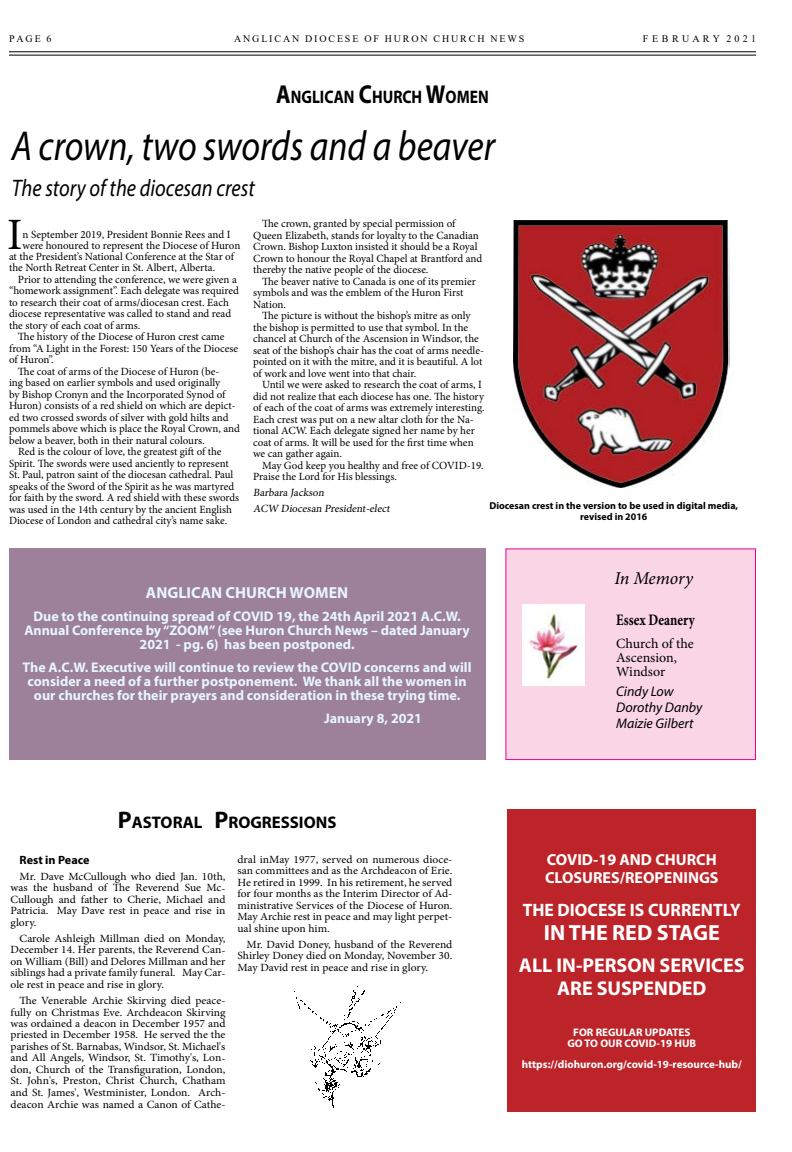
<style>
.page{position:relative;width:792px;height:1152px;background:#fff}
.page>*{position:absolute;margin:0;border:0;box-sizing:border-box;transform-origin:0 0}
.t1{font:44.8px "Minion Pro";color:#000}
.t2{font:italic 42px "Myriad Pro";color:#000;scale:.85 1}
.t3{font:italic 24px "Myriad Pro";color:#000;scale:.85 1}
.t4{font:700 22px "Myriad Pro";color:#fff}
.t5{font:700 20px/23px "Myriad Pro";color:#fff;text-align:center}
.t6{font:700 18.2px "Myriad Pro";color:#000;scale:.85 1}
.t7{font:700 18px "Myriad Pro";color:#fff}
.t8{font:italic 18px "Minion Pro";letter-spacing:-.01em;color:#000}
.t9{font:700 16.8px "Myriad Pro";color:#000}
.t10{font:700 16px/18px "Myriad Pro";color:#fff}
.t11{font:700 16px "Myriad Pro";color:#e7f6fd}
.t12{font:700 16px "Minion Pro";color:#000;scale:.81 1}
.t13{font:700 14px/14px "Myriad Pro";color:#e7f6fd;text-align:center}
.t14{font:italic 14px/16px "Myriad Pro";color:#000}
.t15{font:14px/14px "Minion Pro";color:#000}
.t16{font:700 12px "Myriad Pro";color:#000}
.t17{font:11px/11.5px "Minion Pro";color:#000}
.t18{font:11px/11.5px "Minion Pro";color:#000;text-align:justify;scale:1.05 1}
.t19{font:700 11px/11.5px "Myriad Pro";color:#fff;text-align:center}
.t20{font:700 10px/11px "Myriad Pro";color:#000;text-align:center}
.t21{font:10px "Times New Roman";letter-spacing:.185em;color:#000}
.s1{font-size:26px}
.s2{font-size:24px}
</style>
<div class="page">
<hr style="left:9px;top:51px;width:747px;height:1px;background:#000">
<hr style="left:9px;top:55px;width:747px;height:1px;background:#000">
<div style="left:9px;top:548px;width:476px;height:212px;background:#9d809a"></div>
<img style="left:513px;top:221px;width:216px;height:267px">
<div style="left:505px;top:548px;width:251px;height:212px;background:#fad5e6;border:1px solid #ec008c"></div>
<img style="left:523px;top:605px;width:62px;height:81px">
<div style="left:508px;top:809px;width:248px;height:303px;background:#bd2429"></div>
<img style="left:294px;top:986px;width:107px;height:122px">
<p class="t21" style="left:9px;top:32px;width:44px">PAGE 6</p>
<p class="t21" style="left:234px;top:32px;width:292px">ANGLICAN DIOCESE OF HURON CHURCH NEWS</p>
<p class="t21" style="left:643px;top:32px;width:115px">F E B R U A R Y 2 0 2 1</p>
<h3 class="t6" style="left:276px;top:85px;width:251px"><span class="s1">A</span>NGLICAN <span class="s1">C</span>HURCH <span class="s1">W</span>OMEN</h3>
<h2 class="t2" style="left:12px;top:120px;width:570px">A crown, two swords and a beaver</h2>
<h3 class="t3" style="left:12px;top:173px;width:287px">The story of the diocesan crest</h3>
<h1 class="t1" style="left:7px;top:205px;width:17px">I</h1>
<p class="t17" style="left:23px;top:229px;width:209px">n September 2019, President Bonnie Rees and I</p>
<p class="t17" style="left:23px;top:240px;width:219px">were honoured to represent the Diocese of Huron</p>
<p class="t17" style="left:9px;top:251px;width:227px">at the President’s National Conference at the Star of</p>
<p class="t17" style="left:9px;top:262px;width:208px">the North Retreat Center in St. Albert, Alberta.</p>
<p class="t17" style="left:18px;top:274px;width:220px">Prior to attending the conference, we were given a</p>
<p class="t17" style="left:9px;top:285px;width:232px">“homework assignment”. Each delegate was required</p>
<p class="t17" style="left:9px;top:297px;width:221px">to research their coat of arms/diocesan crest. Each</p>
<p class="t17" style="left:9px;top:308px;width:224px">diocese representative was called to stand and read</p>
<p class="t17" style="left:9px;top:320px;width:133px">the story of each coat of arms.</p>
<p class="t17" style="left:18px;top:331px;width:208px">The history of the Diocese of Huron crest came</p>
<p class="t17" style="left:9px;top:343px;width:231px">from “A Light in the Forest: 150 Years of the Diocese</p>
<p class="t17" style="left:9px;top:354px;width:46px">of Huron”.</p>
<p class="t17" style="left:18px;top:366px;width:203px">The coat of arms of the Diocese of Huron (be-</p>
<p class="t17" style="left:9px;top:377px;width:213px">ing based on earlier symbols and used originally</p>
<p class="t17" style="left:9px;top:389px;width:218px">by Bishop Cronyn and the Incorporated Synod of</p>
<p class="t17" style="left:9px;top:400px;width:228px">Huron) consists of a red shield on which are depict-</p>
<p class="t17" style="left:9px;top:412px;width:221px">ed two crossed swords of silver with gold hilts and</p>
<p class="t17" style="left:9px;top:423px;width:232px">pommels above which is place the Royal Crown, and</p>
<p class="t17" style="left:9px;top:435px;width:197px">below a beaver, both in their natural colours.</p>
<p class="t17" style="left:18px;top:446px;width:205px">Red is the colour of love, the greatest gift of the</p>
<p class="t17" style="left:9px;top:458px;width:221px">Spirit. The swords were used anciently to represent</p>
<p class="t17" style="left:9px;top:469px;width:226px">St. Paul, patron saint of the diocesan cathedral. Paul</p>
<p class="t17" style="left:9px;top:481px;width:227px">speaks of the Sword of the Spirit as he was martyred</p>
<p class="t17" style="left:9px;top:492px;width:232px">for faith by the sword. A red shield with these swords</p>
<p class="t17" style="left:9px;top:504px;width:224px">was used in the 14th century by the ancient English</p>
<p class="t17" style="left:9px;top:515px;width:220px">Diocese of London and cathedral city’s name sake.</p>
<p class="t17" style="left:253px;top:218px;width:231px;text-indent:9px">The crown, granted by special permission of Queen Elizabeth, stands for loyalty to the Canadian Crown. Bishop Luxton insisted it should be a Royal Crown to honour the Royal Chapel at Brantford and thereby the native people of the diocese.</p>
<p class="t17" style="left:253px;top:276px;width:224px;text-indent:9px">The beaver native to Canada is one of its premier symbols and was the emblem of the Huron First<br>Nation.</p>
<p class="t17" style="left:253px;top:310px;width:232px;text-indent:9px">The picture is without the bishop’s mitre as only the bishop is permitted to use that symbol. In the chancel at Church of the Ascension in Windsor, the seat of the bishop’s chair has the coat of arms needle&shy;pointed on it with the mitre, and it is beautiful. A lot of work and love went into that chair.</p>
<p class="t17" style="left:253px;top:379px;width:233px;text-indent:9px">Until we were asked to research the coat of arms, I did not realize that each diocese has one. The history of each of the coat of arms was extremely interesting.<br>Each crest was put on a new altar cloth for the Na&shy;tional ACW. Each delegate signed her name by her coat of arms. It will be used for the first time when we can gather again.</p>
<p class="t17" style="left:253px;top:460px;width:232px;text-indent:9px">May God keep you healthy and free of COVID-19.<br>Praise the Lord for His blessings.</p>
<p class="t17" style="left:253px;top:485px;width:140px;line-height:16px">Barbara Jackson<br>ACW Diocesan President-elect</p>
<p class="t20" style="left:489px;top:500px;width:250px">Diocesan crest in the version to be used in digital media, revised in 2016</p>
<h3 class="t11" style="left:146px;top:582px;width:204px">ANGLICAN CHURCH WOMEN</h3>
<p class="t13" style="left:24px;top:609px;width:447px">Due to the continuing spread of COVID 19, the 24th April 2021 A.C.W.<br>Annual Conference by “ZOOM” (see Huron Church News – dated January<br>2021 - pg. 6) has been postponed.</p>
<p class="t13" style="left:23px;top:660px;width:451px">The A.C.W. Executive will continue to review the COVID concerns and will consider a need of a further postponement. We thank all the women in our churches for their prayers and consideration in these trying time.</p>
<p class="t13" style="left:324px;top:711px;width:99px">January 8, 2021</p>
<h3 class="t9" style="left:118px;top:811px;width:220px"><span class="s2">P</span>ASTORAL <span class="s2">P</span>ROGRESSIONS</h3>
<p class="t16" style="left:20px;top:852px;width:71px">Rest in Peace</p>
<p class="t18" style="left:11px;top:871px;width:206px;text-indent:9px">Mr. Dave McCullough who died Jan. 10th, was the husband of The Reverend Sue Mc-Cullough and father to Cherie, Michael and Patricia. May Dave rest in peace and rise in glory.</p>
<p class="t18" style="left:11px;top:933px;width:206px;text-indent:9px">Carole Ashleigh Millman died on Monday, December 14. Her parents, the Reverend Can&shy;on William (Bill) and Delores Millman and her siblings had a private family funeral. May Car&shy;ole rest in peace and rise in glory.</p>
<p class="t18" style="left:11px;top:995px;width:206px;text-indent:9px">The Venerable Archie Skirving died peace&shy;fully on Christmas Eve. Archdeacon Skirving was ordained a deacon in December 1957 and priested in December 1958. He served the the parishes of St. Barnabas, Windsor, St. Michael's and All Angels, Windsor, St. Timothy's, Lon&shy;don, Church of the Transfiguration, London, St. John's, Preston, Christ Church, Chatham and St. James', Westminister, London. Arch&shy;deacon Archie was named a Canon of Cathe-</p>
<p class="t18" style="left:237px;top:854px;width:206px">dral inMay 1977, served on numerous dioce&shy;san committees and as the Archdeacon of Erie.<br>He retired in 1999. In his retirement, he served for four months as the Interim Director of Ad&shy;ministrative Services of the Diocese of Huron.<br>May Archie rest in peace and may light perpet&shy;ual shine upon him.</p>
<p class="t18" style="left:237px;top:939px;width:206px;text-indent:9px">Mr. David Doney, husband of the Reverend Shirley Doney died on Monday, November 30.<br>May David rest in peace and rise in glory.</p>
<h3 class="t8" style="left:614px;top:566px;width:80px">In Memory</h3>
<h3 class="t12" style="left:616px;top:608px;width:99px">Essex Deanery</h3>
<p class="t15" style="left:616px;top:636px;width:79px">Church of the<br>Ascension,<br>Windsor</p>
<p class="t14" style="left:616px;top:683px;width:88px">Cindy Low<br>Dorothy Danby<br>Maizie Gilbert</p>
<h3 class="t10" style="left:545px;top:850px;width:175px">COVID-19 AND CHURCH<br>CLOSURES/REOPENINGS</h3>
<h3 class="t7" style="left:523px;top:898px;width:220px">THE DIOCESE IS CURRENTLY</h3>
<h3 class="t4" style="left:544px;top:918px;width:177px">IN THE RED STAGE</h3>
<h3 class="t5" style="left:519px;top:953px;width:227px">ALL IN-PERSON SERVICES<br>ARE SUSPENDED</h3>
<p class="t19" style="left:567px;top:1026px;width:130px">FOR REGULAR UPDATES<br>GO TO OUR COVID-19 HUB</p>
<p class="t19" style="left:522px;top:1058px;width:221px">https://diohuron.org/covid-19-resource-hub/</p>
</div>
